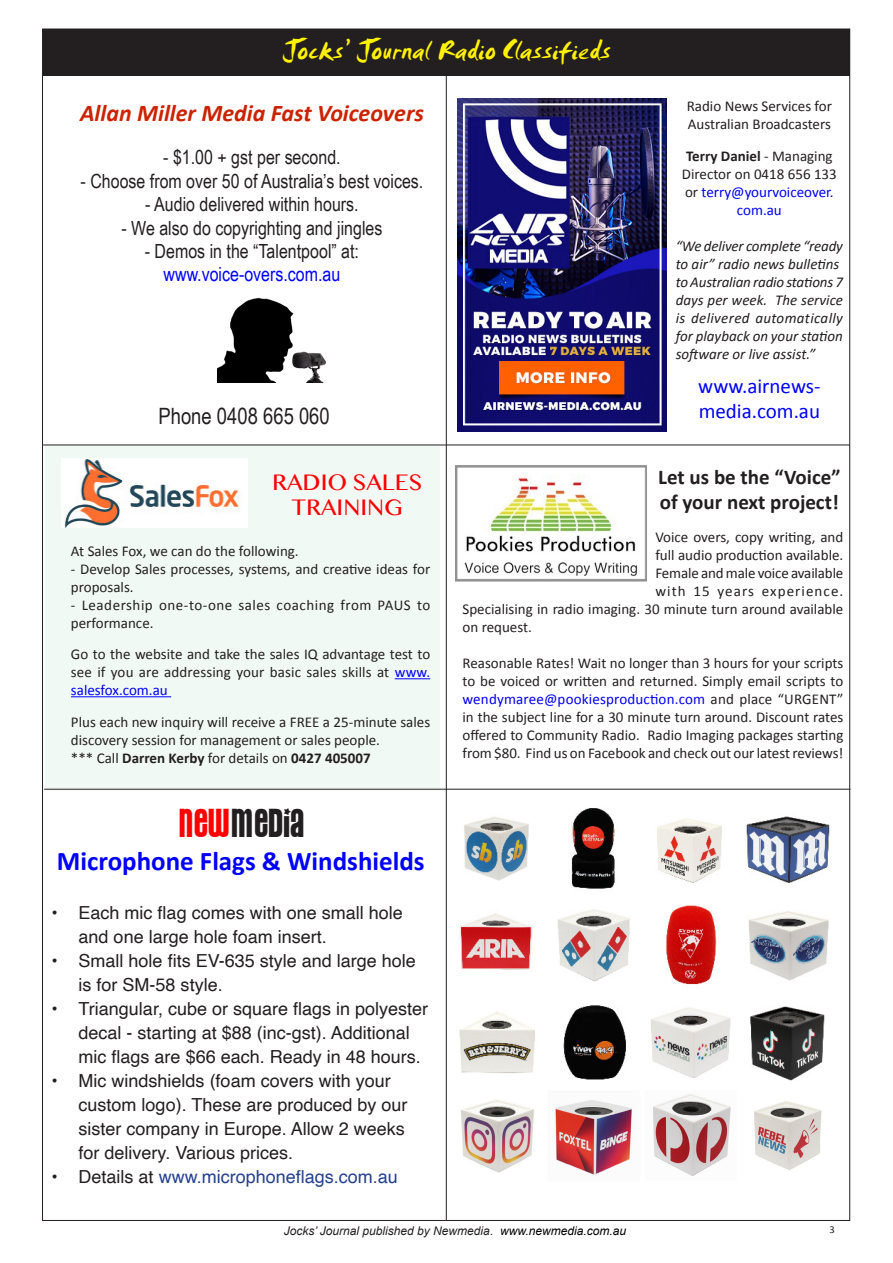
<style>
.page{position:relative;width:893px;height:1263px;background:#fff}
.page>*{position:absolute;margin:0;border:0;box-sizing:border-box;transform-origin:0 0}
.Body_text{font:42px "Pussycat Snickers";color:#231f20}
.Headline{font:28.5px "Smudger Let Plain";color:#fff200}
.Body_text-2{font:700 27px "Calibri";color:#00f}
.Body_text-3{font:italic 700 24px "Calibri";color:#c20}
.Body_text-4{font:22.5px "Arial Narrow";color:#231f20}
.Body_text-5{font:700 21px/25.2px "Calibri";color:#231f20}
.Body_text-6{font:21px/25.2px "Calibri";color:#00f}
.Body_text-7{font:21px/25.2px "Bangla MN";color:#f00;text-align:center}
.Body_text-8{font:19.5px "Arial Narrow";color:#231f20}
.Body_text-9{font:19.5px "Arial Narrow";color:#00f}
.t1{font:18px/24px "Helvetica";color:#231f20}
.t2{font:18px "Helvetica";color:#25408f}
.Body_text-10{font:15px/18px "Calibri";color:#231f20}
.Body_text-11{font:italic 15px/18px "Calibri";color:#231f20}
.Body_text-12{font:15px/18px "Calibri";letter-spacing:.035em;color:#231f20}
.Body_text-13{font:700 15px "Calibri";color:#231f20}
.Body_text-14{font:15px/18px "Calibri";color:#00f;text-align:center}
.Body_text-15{font:15px "Calibri";letter-spacing:.075em;color:#231f20}
.t3{font:italic 12px "Arial";color:#231f20}
.t4{font:10.5px "Calibri";color:#231f20}
.s1{font-weight:700}
.s2{color:#231f20}
.s3{color:#00f}
.s4{font-weight:400}
.s5{color:#f00}
.s6{color:#000}
</style>
<div class="page">
<div style="left:45px;top:445px;width:394px;height:346px;background:#f1f9f5"></div>
<div style="left:43px;top:29px;width:806px;height:46px;background:#231f20"></div>
<img style="left:217px;top:297px;width:109px;height:85px">
<hr style="left:43px;top:445px;width:807px;height:1px;background:#231f20">
<hr style="left:44px;top:789px;width:806px;height:1px;background:#231f20">
<img style="left:456px;top:466px;width:191px;height:115px">
<img style="left:458px;top:98px;width:208px;height:334px">
<hr style="left:395px;top:678px;width:35px;height:1px;background:#00f">
<hr style="left:71px;top:696px;width:100px;height:1px;background:#00f">
<img style="left:62px;top:459px;width:186px;height:68px">
<img style="left:459px;top:808px;width:371px;height:273px">
<img style="left:461px;top:1094px;width:361px;height:82px">
<hr style="left:446px;top:75px;width:1px;height:1146px;background:#231f20">
<p class="Headline" style="left:282px;top:33px;width:330px">Jocks’ Journal Radio Classifieds</p>
<p class="Body_text-3" style="left:80px;top:98px;width:345px">Allan Miller Media Fast Voiceovers</p>
<p class="Body_text-8" style="left:163px;top:143px;width:179px">- $1.00 + gst per second.</p>
<p class="Body_text-8" style="left:81px;top:167px;width:344px">- Choose from over 50 of Australia’s best voices.</p>
<p class="Body_text-8" style="left:145px;top:190px;width:215px">- Audio delivered within hours.</p>
<p class="Body_text-8" style="left:121px;top:213px;width:263px">- We also do copyrighting and jingles</p>
<p class="Body_text-8" style="left:145px;top:237px;width:216px">- Demos in the “Talentpool” at:</p>
<p class="Body_text-9" style="left:164px;top:260px;width:178px">www.voice-overs.com.au</p>
<p class="Body_text-4" style="left:158px;top:400px;width:173px">Phone 0408 665 060</p>
<p class="Body_text-10" style="left:687px;top:97px;width:147px">Radio News Services for<br>Australian Broadcasters</p>
<p class="Body_text-10" style="left:682px;top:147px;width:156px"><span class="s1">Terry Daniel</span> - Managing<br>Director on 0418 656 133</p>
<p class="Body_text-14" style="left:685px;top:183px;width:150px"><span class="s2">or</span> terry@yourvoiceover. com.au</p>
<p class="Body_text-11" style="left:676px;top:236px;width:169px">“We deliver complete “ready to air” radio news bulletins</p>
<p class="Body_text-11" style="left:676px;top:272px;width:169px;text-align:justify">to Australian radio stations 7 days per week. The service is delivered automatically for playback on your station software or live assist.”</p>
<p class="Body_text-6" style="left:698px;top:374px;width:124px">www.airnews&shy;media.com.au</p>
<p class="Body_text-7" style="left:272px;top:471px;width:152px">RADIO SALES<br>TRAINING</p>
<p class="Body_text-10" style="left:71px;top:542px;width:229px">At Sales Fox, we can do the following.</p>
<p class="Body_text-10" style="left:71px;top:560px;width:361px">- Develop Sales processes, systems, and creative ideas for proposals.</p>
<p class="Body_text-12" style="left:71px;top:596px;width:361px">- Leadership one-to-one sales coaching from PAUS to performance.</p>
<p class="Body_text-10" style="left:71px;top:645px;width:361px;text-align:justify">Go to the website and take the sales IQ advantage test to see if you are addressing your basic sales skills at <span class="s3">www. salesfox.com.au</span></p>
<p class="Body_text-10" style="left:71px;top:713px;width:361px">Plus each new inquiry will receive a FREE a 25-minute sales discovery session for management or sales people.</p>
<p class="Body_text-13" style="left:71px;top:748px;width:301px"><span class="s4">*** Call</span> Darren Kerby <span class="s4">for details on</span> 0427 405007</p>
<p class="Body_text" style="left:178px;top:800px;width:127px"><span class="s5">NEW</span>MEDIA</p>
<p class="Body_text-2" style="left:57px;top:843px;width:369px">Microphone Flags &amp; Windshields</p>
<p class="t1" style="left:79px;top:901px;width:326px;text-indent:-27px">• Each mic flag comes with one small hole and one large hole foam insert.</p>
<p class="t1" style="left:79px;top:949px;width:339px;text-indent:-27px">• Small hole fits EV-635 style and large hole is for SM-58 style.</p>
<p class="t1" style="left:79px;top:997px;width:351px;text-indent:-27px">• Triangular, cube or square flags in polyester decal - starting at $88 (inc-gst). Additional mic flags are $66 each. Ready in 48 hours.</p>
<p class="t1" style="left:79px;top:1069px;width:330px;text-indent:-27px">• Mic windshields (foam covers with your custom logo). These are produced by our sister company in Europe. Allow 2 weeks for delivery. Various prices.</p>
<p class="t2" style="left:52px;top:1163px;width:348px"><span class="s2">• Details at</span> www.microphoneflags.com.au</p>
<p class="Body_text-5" style="left:658px;top:464px;width:184px">Let us be the “Voice” of your next project!</p>
<p class="Body_text-10" style="left:655px;top:528px;width:190px">Voice overs, copy writing, and</p>
<p class="Body_text-10" style="left:655px;top:546px;width:189px">full audio production available.</p>
<p class="Body_text-10" style="left:655px;top:564px;width:190px">Female and male voice available</p>
<p class="Body_text-15" style="left:655px;top:581px;width:190px">with 15 years experience.</p>
<p class="Body_text-10" style="left:463px;top:600px;width:382px">Specialising in radio imaging. 30 minute turn around available</p>
<p class="Body_text-10" style="left:463px;top:618px;width:71px">on request.</p>
<p class="Body_text-10" style="left:463px;top:654px;width:382px;text-align:justify">Reasonable Rates! Wait no longer than 3 hours for your scripts to be voiced or written and returned. Simply email scripts to <span class="s3">wendymaree@pookiesproduction.com</span> and place “URGENT” in the subject line for a 30 minute turn around. Discount rates offered to Community Radio. Radio Imaging packages starting from $80. Find us on Facebook and check out our latest reviews!</p>
<p class="t3" style="left:284px;top:1223px;width:344px">Jocks’ Journal published by Newmedia. <span class="s6">www.newmedia.com.au</span></p>
<p class="t4" style="left:829px;top:1223px;width:7px">3</p>
</div>
